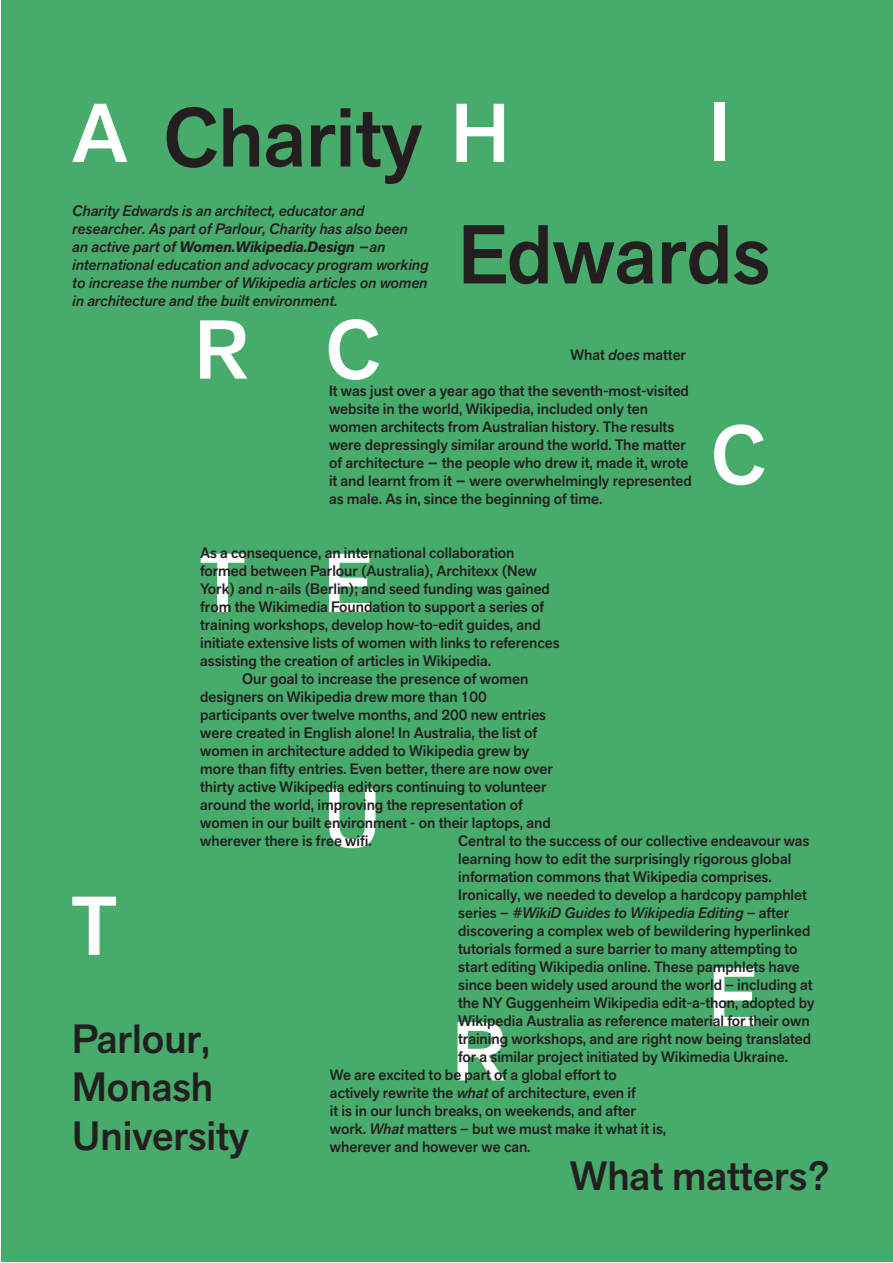
<style>
.page{position:relative;width:893px;height:1263px;background:#fff}
.page>*{position:absolute;margin:0;border:0;box-sizing:border-box;transform-origin:0 0}
.Heading{font:500 82.5px "Akzid Grtsk Next";color:#231f20}
.t1{font:500 82.5px "Akzid Grtsk Next";color:#fff}
.SubHead{font:500 40.5px "Akzid Grtsk Next";color:#231f20}
.Body{font:500 15px/18px "Akzid Grtsk Next";color:#231f20}
.Italic{font:15px/18px "Akzid Grtsk Next Med It";color:#231f20}
.s1{font-family:"Akzid Grtsk Next";font-weight:700;font-style:italic}
.s2{font-family:"Akzid Grtsk Next Med It";font-weight:400}
</style>
<div class="page">
<div style="left:1px;top:1px;width:891px;height:1261px;background:#47ab6b"></div>
<h1 class="t1" style="left:72px;top:80px;width:57px">A</h1>
<p class="Heading" style="left:163px;top:84px;width:261px">Charity</p>
<p class="Italic" style="left:72px;top:202px;width:358px">Charity Edwards is an architect, educator and researcher. As part of Parlour, Charity has also been<br>an active part of <span class="s1">Women.Wikipedia.Design</span> −an international education and advocacy program working to increase the number of Wikipedia articles on women in architecture and the built environment.</p>
<h1 class="t1" style="left:195px;top:296px;width:187px">R C</h1>
<h1 class="t1" style="left:451px;top:80px;width:60px">H</h1>
<h1 class="t1" style="left:708px;top:79px;width:23px">I</h1>
<p class="Heading" style="left:458px;top:201px;width:313px">Edwards</p>
<p class="Body" style="left:570px;top:346px;width:117px">What <span class="s2">does</span> matter</p>
<p class="Body" style="left:329px;top:382px;width:364px">It was just over a year ago that the seventh-most-visited website in the world, Wikipedia, included only ten women architects from Australian history. The results were depressingly similar around the world. The matter of architecture − the people who drew it, made it, wrote it and learnt from it − were overwhelmingly represented as male. As in, since the beginning of time.</p>
<h1 class="t1" style="left:711px;top:402px;width:57px">C</h1>
<p class="Body" style="left:200px;top:544px;width:361px">As a consequence, an international collaboration formed between Parlour (Australia), Architexx (New York) and n-ails (Berlin); and seed funding was gained from the Wikimedia Foundation to support a series of training workshops, develop how-to-edit guides, and initiate extensive lists of women with links to references assisting the creation of articles in Wikipedia.</p>
<p class="Body" style="left:200px;top:670px;width:354px;text-indent:42px">Our goal to increase the presence of women designers on Wikipedia drew more than 100 participants over twelve months, and 200 new entries were created in English alone! In Australia, the list of women in architecture added to Wikipedia grew by more than fifty entries. Even better, there are now over thirty active Wikipedia editors continuing to volunteer around the world, improving the representation of women in our built environment - on their laptops, and wherever there is free wifi.</p>
<h1 class="t1" style="left:199px;top:530px;width:176px">T E</h1>
<h1 class="t1" style="left:324px;top:765px;width:59px">U</h1>
<p class="Body" style="left:458px;top:832px;width:358px">Central to the success of our collective endeavour was learning how to edit the surprisingly rigorous global information commons that Wikipedia comprises.<br>Ironically, we needed to develop a hardcopy pamphlet series – <span class="s2">#WikiD Guides to Wikipedia Editing</span> – after discovering a complex web of bewildering hyperlinked tutorials formed a sure barrier to many attempting to start editing Wikipedia online. These pamphlets have since been widely used around the world – including at the NY Guggenheim Wikipedia edit-a-thon, adopted by Wikipedia Australia as reference material for their own training workshops, and are right now being translated for a similar project initiated by Wikimedia Ukraine.</p>
<h1 class="t1" style="left:71px;top:872px;width:49px">T</h1>
<h1 class="t1" style="left:708px;top:944px;width:52px">E</h1>
<h1 class="t1" style="left:452px;top:998px;width:55px">R</h1>
<p class="SubHead" style="left:72px;top:1012px;width:139px">Parlour,</p>
<p class="SubHead" style="left:72px;top:1061px;width:142px">Monash</p>
<p class="SubHead" style="left:72px;top:1109px;width:178px">University</p>
<p class="Body" style="left:330px;top:1066px;width:338px">We are excited to be part of a global effort to actively rewrite the <span class="s2">what</span> of architecture, even if<br>it is in our lunch breaks, on weekends, and after work. <span class="s2">What</span> matters – but we must make it what it is, wherever and however we can.</p>
<p class="SubHead" style="left:570px;top:1149px;width:261px">What matters?</p>
</div>
